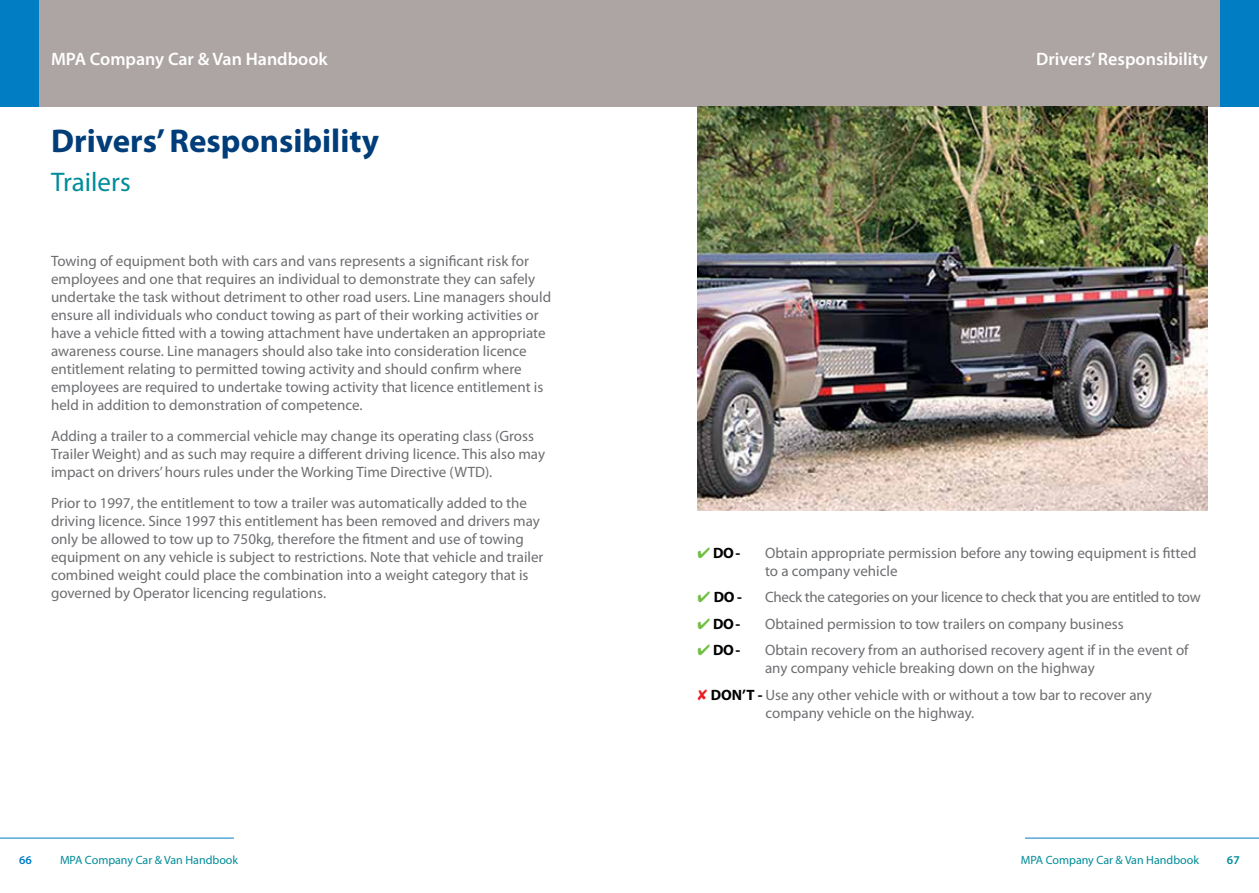
<style>
.page{position:relative;width:1259px;height:893px;background:#fff}
.page>*{position:absolute;margin:0;border:0;box-sizing:border-box;transform-origin:0 0}
.t1{font:700 33px "Myriad Pro";color:#003d79}
.t2{font:27px "Myriad Pro";color:#008c99}
.t3{font:600 18px "Myriad Pro";color:#fff}
.t4{font:15px/18px "Myriad Pro";color:#6d6e71}
.t5{font:15px "Myriad Pro";letter-spacing:-.02em;color:#6d6e71}
.t6{font:700 15px "Myriad Pro";letter-spacing:-.04em;color:#000}
.t7{font:12px "Myriad Pro";color:#008c99}
.t8{font:600 12px "Myriad Pro";color:#007dc3}
.t9{font:600 12px "Myriad Pro";color:#008c99}
.s1{color:#72bf44}
.s2{font-weight:700;color:#000}
</style>
<div class="page">
<div style="left:629px;top:0;width:630px;height:106px;background:#ada5a3"></div>
<div style="left:0;top:0;width:629px;height:106px;background:#ada5a3"></div>
<div style="left:0;top:0;width:38px;height:106px;background:#007dc3"></div>
<hr style="left:0;top:838px;width:234px;height:1px;background:#007dc3">
<hr style="left:1025px;top:838px;width:234px;height:1px;background:#007dc3">
<div style="left:1220px;top:0;width:39px;height:106px;background:#007dc3"></div>
<img style="left:697px;top:106px;width:511px;height:404px">
<p class="t3" style="left:51px;top:47px;width:278px">MPA Company Car &amp; Van Handbook</p>
<p class="t3" style="left:1036px;top:47px;width:173px">Drivers’ Responsibility</p>
<h1 class="t1" style="left:51px;top:123px;width:329px">Drivers’ Responsibility</h1>
<h2 class="t2" style="left:51px;top:168px;width:81px">Trailers</h2>
<p class="t4" style="left:51px;top:253px;width:501px">Towing of equipment both with cars and vans represents a significant risk for employees and one that requires an individual to demonstrate they can safely undertake the task without detriment to other road users. Line managers should ensure all individuals who conduct towing as part of their working activities or have a vehicle fitted with a towing attachment have undertaken an appropriate awareness course. Line managers should also take into consideration licence entitlement relating to permitted towing activity and should confirm where employees are required to undertake towing activity that licence entitlement is held in addition to demonstration of competence.</p>
<p class="t4" style="left:51px;top:427px;width:495px">Adding a trailer to a commercial vehicle may change its operating class (Gross<br>Trailer Weight) and as such may require a different driving licence. This also may impact on drivers’ hours rules under the Working Time Directive (WTD).</p>
<p class="t4" style="left:51px;top:494px;width:494px">Prior to 1997, the entitlement to tow a trailer was automatically added to the driving licence. Since 1997 this entitlement has been removed and drivers may only be allowed to tow up to 750kg, therefore the fitment and use of towing equipment on any vehicle is subject to restrictions. Note that vehicle and trailer combined weight could place the combination into a weight category that is governed by Operator licencing regulations.</p>
<p class="t6" style="left:697px;top:544px;width:44px"><span class="s1">✔</span> DO -</p>
<p class="t4" style="left:765px;top:544px;width:433px">Obtain appropriate permission before any towing equipment is fitted to a company vehicle</p>
<p class="t6" style="left:697px;top:589px;width:46px"><span class="s1">✔</span> DO -</p>
<p class="t5" style="left:765px;top:589px;width:437px">Check the categories on your licence to check that you are entitled to tow</p>
<p class="t6" style="left:697px;top:615px;width:44px"><span class="s1">✔</span> DO -</p>
<p class="t4" style="left:765px;top:615px;width:360px">Obtained permission to tow trailers on company business</p>
<p class="t6" style="left:697px;top:642px;width:44px"><span class="s1">✔</span> DO -</p>
<p class="t4" style="left:765px;top:642px;width:425px">Obtain recovery from an authorised recovery agent if in the event of any company vehicle breaking down on the highway</p>
<p class="t4" style="left:765px;top:686px;width:388px;text-indent:-55px"><span class="s2">DON’T -</span> Use any other vehicle with or without a tow bar to recover any company vehicle on the highway.</p>
<p class="t8" style="left:19px;top:852px;width:14px">66</p>
<p class="t7" style="left:60px;top:853px;width:180px">MPA Company Car &amp; Van Handbook</p>
<p class="t7" style="left:1020px;top:853px;width:180px">MPA Company Car &amp; Van Handbook</p>
<p class="t9" style="left:1227px;top:852px;width:14px">67</p>
</div>
